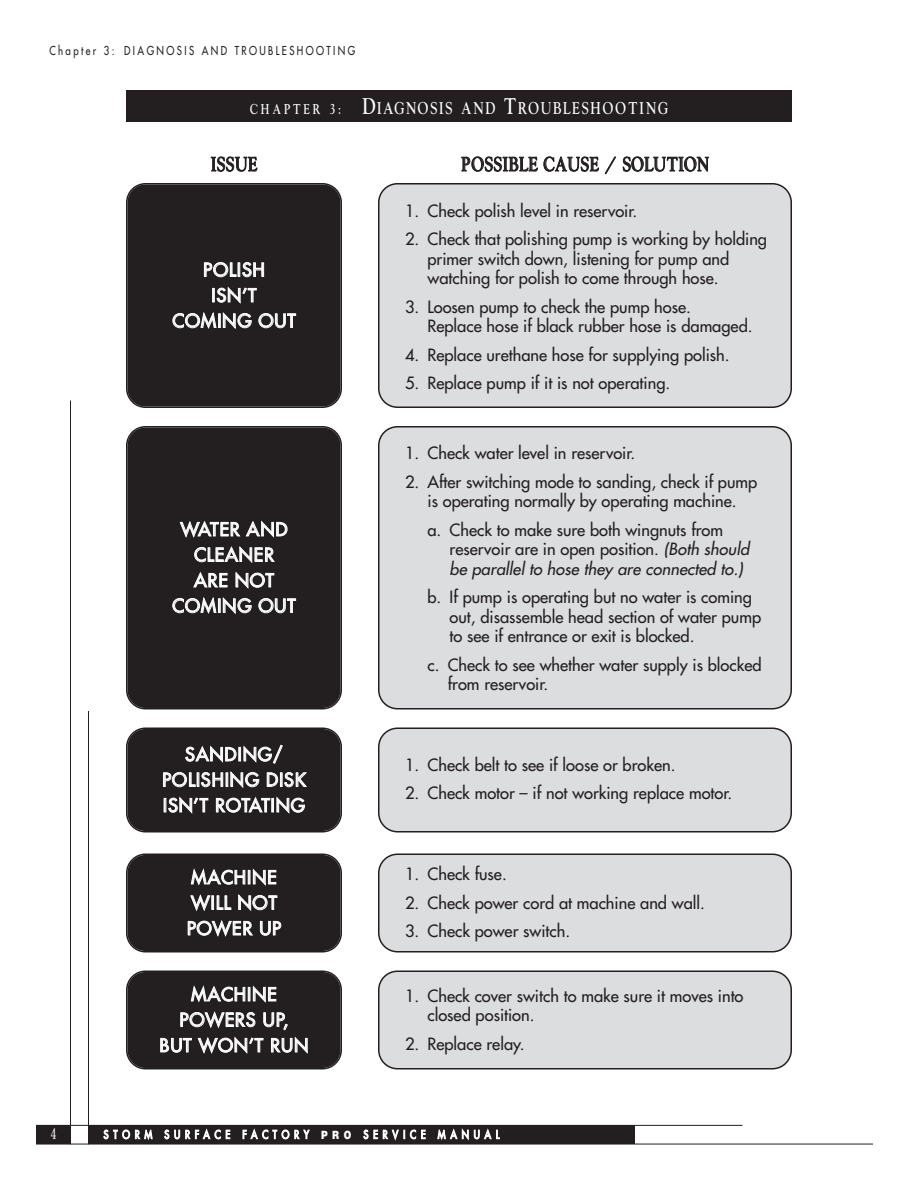
<style>
.page{position:relative;width:918px;height:1188px;background:#fff}
.page>*{position:absolute;margin:0;border:0;box-sizing:border-box;transform-origin:0 0}
.t1{font:21px "Goudy Light DTC";letter-spacing:.055em;color:#231f20;scale:.8 1}
.t2{font:18px/25.5px "Futura";letter-spacing:.05em;color:#fff;text-align:center}
.t3{font:18px "Goudy Light DTC";letter-spacing:.135em;color:#fff;scale:.8 1}
.t4{font:16.5px/19.5px "Futura";color:#231f20}
.t5{font:15px "Century Old Style";color:#fff;scale:.75 1}
.t6{font:12px "Futura";letter-spacing:.25em;color:#231f20;scale:.8 1}
.t7{font:11.4px "Futura";letter-spacing:.535em;color:#fff;scale:.8 1}
.s1{font-size:15px}
.s2{font-size:24px}
.s3{font-style:italic}
.s4{font-family:"Helvetica";font-weight:900}
</style>
<div class="page">
<div style="left:36px;top:1126px;width:598px;height:18px;background:#231f20"></div>
<div style="left:70px;top:1125px;width:18px;height:22px;background:#fff"></div>
<hr style="left:70px;top:401px;width:1px;height:743px;background:#231f20">
<hr style="left:88px;top:711px;width:1px;height:433px;background:#231f20">
<hr style="left:36px;top:1125px;width:706px;height:1px;background:#231f20">
<hr style="left:36px;top:1144px;width:837px;height:1px;background:#231f20">
<div style="left:126px;top:90px;width:666px;height:32px;background:#231f20"></div>
<div style="left:126px;top:183px;width:216px;height:225px;background:#231f20"></div>
<svg style="left:378px;top:183px;width:414px;height:225px"></svg>
<div style="left:126px;top:426px;width:216px;height:284px;background:#231f20"></div>
<div style="left:378px;top:426px;width:414px;height:284px;background:#dcdddf"></div>
<div style="left:126px;top:728px;width:216px;height:104px;background:#231f20"></div>
<div style="left:378px;top:728px;width:414px;height:104px;background:#dcdddf"></div>
<div style="left:126px;top:854px;width:216px;height:98px;background:#231f20"></div>
<div style="left:378px;top:854px;width:414px;height:98px;background:#dcdddf"></div>
<div style="left:126px;top:970px;width:216px;height:100px;background:#231f20"></div>
<div style="left:378px;top:970px;width:414px;height:100px;background:#dcdddf"></div>
<p class="t6" style="left:50px;top:45px;width:384px">Chapter 3: DIAGNOSIS AND TROUBLESHOOTING</p>
<p class="t3" style="left:250px;top:97px;width:524px"><span class="s1">C H A P T E R 3 :</span> <span class="s2">D</span>IAGNOSIS AND <span class="s2">T</span>ROUBLESHOOTING</p>
<p class="t1" style="left:211px;top:152px;width:59px">ISSUE</p>
<p class="t1" style="left:462px;top:152px;width:311px">POSSIBLE CAUSE / SOLUTION</p>
<p class="t2" style="left:172px;top:258px;width:125px">POLISH<br>ISN’T<br>COMING OUT</p>
<p class="t2" style="left:172px;top:518px;width:125px">WATER AND<br>CLEANER<br>ARE NOT<br>COMING OUT</p>
<p class="t4" style="left:405px;top:202px;width:234px">1. Check polish level in reservoir.</p>
<p class="t4" style="left:428px;top:230px;width:341px;text-indent:-23px">2. Check that polishing pump is working by holding primer switch down, listening for pump and watching for polish to come through hose.</p>
<p class="t4" style="left:428px;top:298px;width:327px;text-indent:-23px">3. Loosen pump to check the pump hose.<br>Replace hose if black rubber hose is damaged.</p>
<p class="t4" style="left:405px;top:346px;width:326px">4. Replace urethane hose for supplying polish.</p>
<p class="t4" style="left:405px;top:374px;width:267px">5. Replace pump if it is not operating.</p>
<p class="t4" style="left:405px;top:445px;width:232px">1. Check water level in reservoir.</p>
<p class="t4" style="left:405px;top:473px;width:354px;text-align:center">2. After switching mode to sanding, check if pump is operating normally by operating machine.</p>
<p class="t4" style="left:450px;top:521px;width:301px;text-indent:-22px">a. Check to make sure both wingnuts from reservoir are in open position. <span class="s3">(Both should be parallel to hose they are connected to.)</span></p>
<p class="t4" style="left:450px;top:589px;width:313px;text-indent:-22px">b. If pump is operating but no water is coming out, disassemble head section of water pump to see if entrance or exit is blocked.</p>
<p class="t4" style="left:448px;top:656px;width:315px;text-indent:-20px">c. Check to see whether water supply is blocked from reservoir.</p>
<p class="t2" style="left:162px;top:743px;width:145px">SANDING/<br>POLISHING DISK<br>ISN’T ROTATING</p>
<p class="t4" style="left:405px;top:756px;width:272px">1. Check belt to see if loose or broken.</p>
<p class="t4" style="left:405px;top:784px;width:329px">2. Check motor – if not working replace motor.</p>
<p class="t2" style="left:187px;top:866px;width:96px;text-align:left">MACHINE<br>WILL NOT<br>POWER UP</p>
<p class="t4" style="left:405px;top:866px;width:103px">1. Check fuse.</p>
<p class="t4" style="left:405px;top:894px;width:302px">2. Check power cord at machine and wall.</p>
<p class="t4" style="left:405px;top:922px;width:167px">3. Check power switch.</p>
<p class="t5" style="left:51px;top:1125px;width:9px">4</p>
<p class="t2" style="left:160px;top:983px;width:150px">MACHINE<br>POWERS UP,<br>BUT WON’T RUN</p>
<p class="t4" style="left:428px;top:987px;width:318px;text-indent:-23px">1. Check cover switch to make sure it moves into closed position.</p>
<p class="t4" style="left:405px;top:1035px;width:121px">2. Replace relay.</p>
<p class="t7" style="left:104px;top:1129px;width:496px">STORM SURFACE FACTORY <span class="s4">PRO</span> SERVICE MANUAL</p>
</div>
